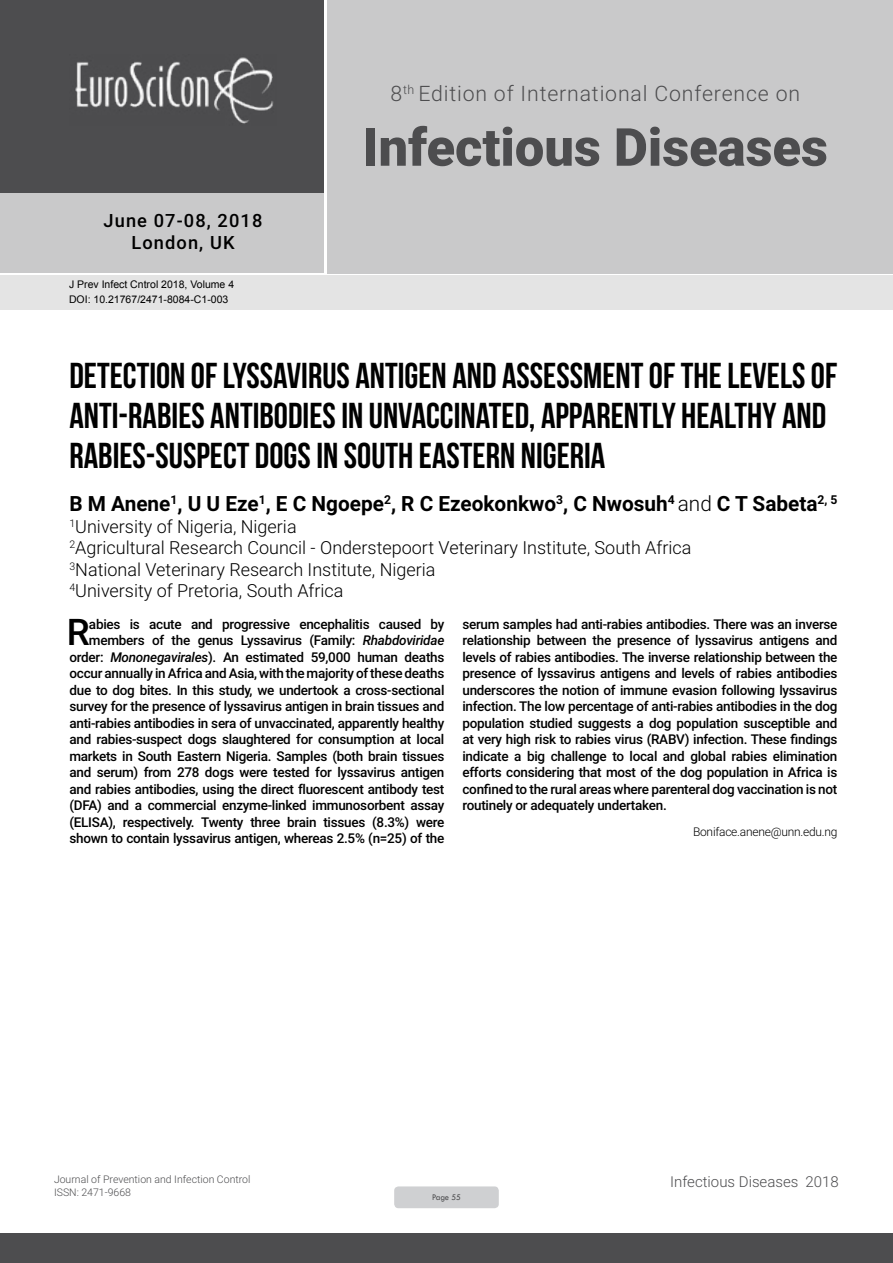
<style>
.page{position:relative;width:893px;height:1263px;background:#fff}
.page>*{position:absolute;margin:0;border:0;box-sizing:border-box;transform-origin:0 0}
.t1{font:900 52.5px "Roboto";color:#4d4d4f}
.t2{font:500 36.75px "Roboto";color:#000}
.t3{font:36px/39.6px "Bebas Neue";color:#000}
.t4{font:300 21.3px "Roboto";letter-spacing:.04em;color:#4d4d4f}
.t5{font:700 21px "Roboto";color:#000}
.t6{font:500 18.3px/21.9px "Roboto";letter-spacing:.06em;color:#000;text-align:center}
.t7{font:300 18px/21.6px "Roboto";color:#000}
.t8{font:300 15px "Roboto";color:#4d4d4f}
.t9{font:500 13.5px/16.5px "Roboto";letter-spacing:-.02em;color:#000;text-align:right}
.t10{font:300 12px "Roboto";letter-spacing:-.02em;color:#000}
.t11{font:10.5px/14.4px "Arial";color:#000}
.t12{font:300 10.5px "Roboto";color:#4d4d4f}
.t13{font:9px "Tw Cen";letter-spacing:-.02em;color:#4d4d4f;scale:.95 1}
.s1{font-weight:300}
.s2{font-style:italic}
</style>
<div class="page">
<div style="left:0;top:0;width:323px;height:193px;background:#4d4d4f"></div>
<div style="left:1px;top:193px;width:323px;height:80px;background:#c9c9ca"></div>
<div style="left:327px;top:0;width:566px;height:273px;background:#c9c9ca"></div>
<img style="left:75px;top:57px;width:199px;height:67px">
<div style="left:0;top:1233px;width:893px;height:30px;background:#4d4d4f"></div>
<div style="left:1px;top:275px;width:892px;height:35px;background:#e4e4e4"></div>
<div style="left:394px;top:1186px;width:105px;height:22px;background:#cfd0d2;border-radius:4px"></div>
<h3 class="t6" style="left:104px;top:209px;width:160px">June 07-08, 2018<br>London, UK</h3>
<p class="t11" style="left:69px;top:278px;width:167px">J Prev Infect Cntrol 2018, Volume 4<br>DOI: 10.21767/2471-8084-C1-003</p>
<h3 class="t4" style="left:390px;top:78px;width:411px">8<sup>th</sup> Edition of International Conference on</h3>
<h1 class="t1" style="left:363px;top:110px;width:467px">Infectious Diseases</h1>
<h3 class="t3" style="left:69px;top:356px;width:769px">DETECTION OF LYSSAVIRUS ANTIGEN AND ASSESSMENT OF THE LEVELS OF<br>ANTI-RABIES ANTIBODIES IN UNVACCINATED, APPARENTLY HEALTHY AND<br>RABIES-SUSPECT DOGS IN SOUTH EASTERN NIGERIA</h3>
<h3 class="t5" style="left:69px;top:489px;width:769px">B M Anene<sup>1</sup>, U U Eze<sup>1</sup>, E C Ngoepe<sup>2</sup>, R C Ezeokonkwo<sup>3</sup>, C Nwosuh<sup>4</sup> <span class="s1">and</span> C T Sabeta<sup>2,</sup> <sup>5</sup></h3>
<h3 class="t7" style="left:69px;top:515px;width:624px"><sup>1</sup>University of Nigeria, Nigeria<br><sup>2</sup>Agricultural Research Council - Onderstepoort Veterinary Institute, South Africa <sup>3</sup>National Veterinary Research Institute, Nigeria<br><sup>4</sup>University of Pretoria, South Africa</h3>
<p class="t9" style="left:69px;top:615px;width:376px">abies is acute and progressive encephalitis caused by members of the genus Lyssavirus (Family: <span class="s2">Rhabdoviridae </span>order: <span class="s2">Mononegavirales</span>). An estimated 59,000 human deaths occur annually in Africa and Asia, with the majority of these deaths due to dog bites. In this study, we undertook a cross-sectional survey for the presence of lyssavirus antigen in brain tissues and anti-rabies antibodies in sera of unvaccinated, apparently healthy and rabies-suspect dogs slaughtered for consumption at local markets in South Eastern Nigeria. Samples (both brain tissues and serum) from 278 dogs were tested for lyssavirus antigen and rabies antibodies, using the direct fluorescent antibody test (DFA) and a commercial enzyme-linked immunosorbent assay (ELISA), respectively. Twenty three brain tissues (8.3%) were shown to contain lyssavirus antigen, whereas 2.5% (n=25) of the</p>
<p class="t9" style="left:462px;top:615px;width:376px;text-align:justify">serum samples had anti-rabies antibodies. There was an inverse relationship between the presence of lyssavirus antigens and levels of rabies antibodies. The inverse relationship between the presence of lyssavirus antigens and levels of rabies antibodies underscores the notion of immune evasion following lyssavirus infection. The low percentage of anti-rabies antibodies in the dog population studied suggests a dog population susceptible and at very high risk to rabies virus (RABV) infection. These findings indicate a big challenge to local and global rabies elimination efforts considering that most of the dog population in Africa is confined to the rural areas where parenteral dog vaccination is not routinely or adequately undertaken.</p>
<h2 class="t2" style="left:67px;top:606px;width:24px">R</h2>
<p class="t10" style="left:693px;top:823px;width:146px">Boniface.anene@unn.edu.ng</p>
<p class="t12" style="left:54px;top:1172px;width:198px">Journal of Prevention and Infection Control</p>
<p class="t8" style="left:670px;top:1171px;width:170px">Infectious Diseases 2018</p>
<p class="t12" style="left:54px;top:1185px;width:78px">ISSN: 2471-9668</p>
<p class="t13" style="left:432px;top:1192px;width:32px">Page 55</p>
</div>
